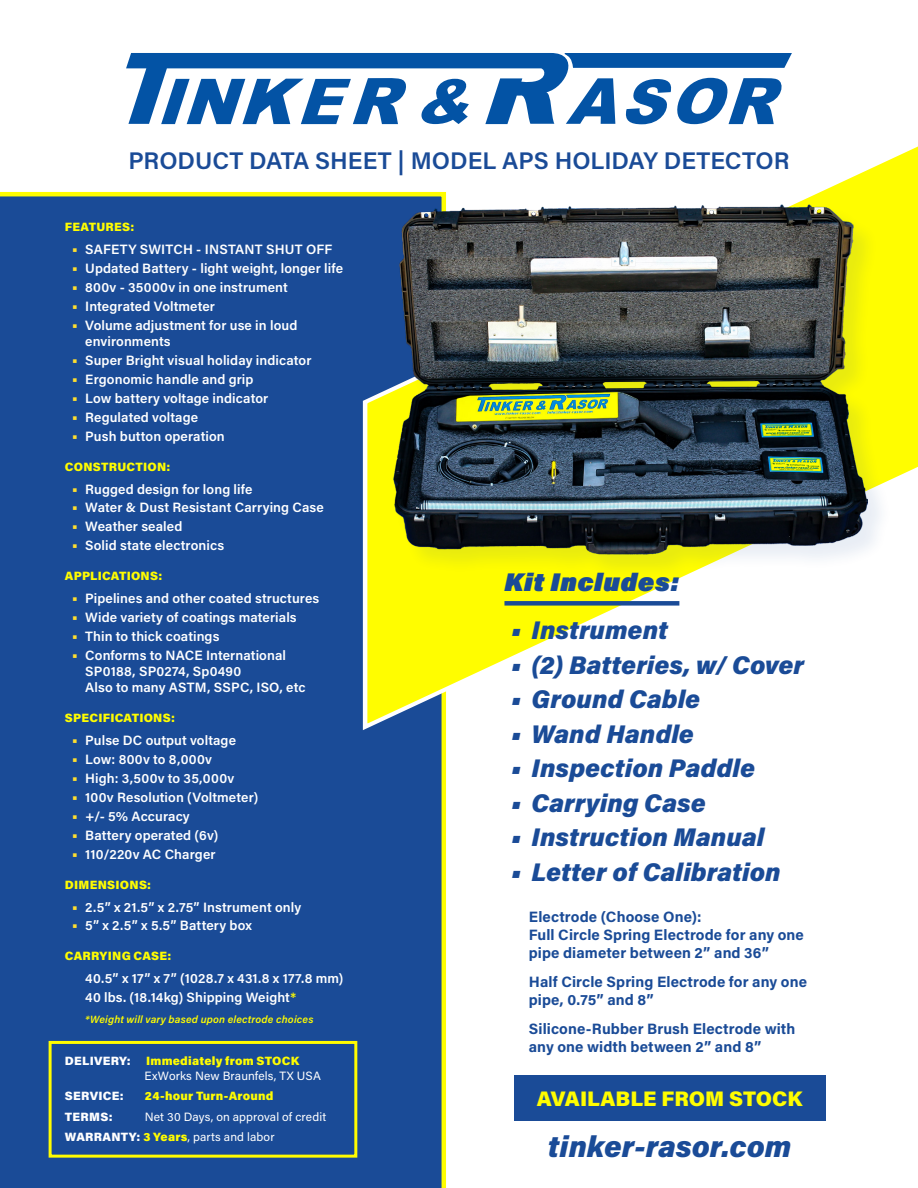
<style>
.page{position:relative;width:918px;height:1188px;background:#fff}
.page>*{position:absolute;margin:0;border:0;box-sizing:border-box;transform-origin:0 0}
.t1{font:italic 900 30px "Acumin Pro";color:#1a4b97}
.t2{font:italic 900 25.5px "Acumin Pro";color:#1a4b97}
.t3{font:italic 900 25.5px "Acumin Pro";letter-spacing:.02em;color:#1a4b97}
.t4{font:600 24px "Acumin Pro";color:#1a4b97}
.t5{font:900 21px "Acumin Pro";color:#fffd00}
.t6{font:700 15px/18px "Acumin Pro";letter-spacing:.005em;color:#1a4b97}
.t7{font:600 13.5px/16.2px "Acumin Pro";letter-spacing:.01em;color:#fff}
.t8{font:900 12px "Acumin Pro";letter-spacing:.02em;color:#fffd00}
.t9{font:12px "Acumin Pro";letter-spacing:.01em;color:#fff}
.t10{font:900 12px "Acumin Pro";letter-spacing:.025em;color:#fff}
.t11{font:italic 600 10.5px "Acumin Pro";letter-spacing:.015em;color:#fffd00}
.s1{font-weight:700;font-size:15px;color:#fedf2f}
.s2{color:#fffd00}
.s3{font-weight:900}
.s4{font-weight:900;color:#fffd00}
</style>
<div class="page">
<div style="left:0;top:192px;width:446px;height:996px;background:#1a4b97"></div>
<svg style="left:361px;top:124px;width:557px;height:609px"></svg>
<div style="left:504px;top:601px;width:175px;height:5px;background:#1a4b97"></div>
<div style="left:394px;top:206px;width:498px;height:374px;background:#1a4b97;opacity:.1"></div>
<img style="left:393px;top:205px;width:475px;height:350px">
<div style="left:514px;top:1075px;width:311px;height:46px;background:#1a4b97"></div>
<svg style="left:126px;top:53px;width:666px;height:71px;fill:#0353a5"></svg>
<div style="left:49px;top:1041px;width:308px;height:117px;border:3px solid #fffd00"></div>
<p class="t4" style="left:128px;top:144px;width:663px">PRODUCT DATA SHEET | MODEL APS HOLIDAY DETECTOR</p>
<p class="t8" style="left:65px;top:219px;width:71px">FEATURES:</p>
<p class="t7" style="left:72px;top:241px;width:262px"><span class="s1">•</span> SAFETY SWITCH - INSTANT SHUT OFF</p>
<p class="t7" style="left:72px;top:260px;width:273px"><span class="s1">•</span> Updated Battery - light weight, longer life</p>
<p class="t7" style="left:72px;top:279px;width:218px"><span class="s1">•</span> 800v - 35000v in one instrument</p>
<p class="t7" style="left:72px;top:298px;width:145px"><span class="s1">•</span> Integrated Voltmeter</p>
<p class="t7" style="left:85px;top:316px;width:214px;text-indent:-14px"><span class="s1">•</span> Volume adjustment for use in loud environments</p>
<p class="t7" style="left:72px;top:352px;width:241px"><span class="s1">•</span> Super Bright visual holiday indicator</p>
<p class="t7" style="left:72px;top:370px;width:183px"><span class="s1">•</span> Ergonomic handle and grip</p>
<p class="t7" style="left:72px;top:389px;width:198px"><span class="s1">•</span> Low battery voltage indicator</p>
<p class="t7" style="left:72px;top:408px;width:128px"><span class="s1">•</span> Regulated voltage</p>
<p class="t7" style="left:72px;top:427px;width:155px"><span class="s1">•</span> Push button operation</p>
<p class="t8" style="left:65px;top:458px;width:107px">CONSTRUCTION:</p>
<p class="t7" style="left:72px;top:480px;width:182px"><span class="s1">•</span> Rugged design for long life</p>
<p class="t7" style="left:72px;top:499px;width:254px"><span class="s1">•</span> Water &amp; Dust Resistant Carrying Case</p>
<p class="t7" style="left:72px;top:518px;width:112px"><span class="s1">•</span> Weather sealed</p>
<p class="t7" style="left:72px;top:537px;width:154px"><span class="s1">•</span> Solid state electronics</p>
<p class="t8" style="left:65px;top:568px;width:99px">APPLICATIONS:</p>
<p class="t7" style="left:72px;top:590px;width:249px"><span class="s1">•</span> Pipelines and other coated structures</p>
<p class="t7" style="left:72px;top:609px;width:227px"><span class="s1">•</span> Wide variety of coatings materials</p>
<p class="t7" style="left:72px;top:628px;width:149px"><span class="s1">•</span> Thin to thick coatings</p>
<p class="t7" style="left:85px;top:646px;width:222px;text-indent:-14px"><span class="s1">•</span> Conforms to NACE International<br>SP0188, SP0274, Sp0490<br>Also to many ASTM, SSPC, ISO, etc</p>
<p class="t8" style="left:65px;top:710px;width:111px">SPECIFICATIONS:</p>
<p class="t7" style="left:72px;top:732px;width:166px"><span class="s1">•</span> Pulse DC output voltage</p>
<p class="t7" style="left:72px;top:751px;width:142px"><span class="s1">•</span> Low: 800v to 8,000v</p>
<p class="t7" style="left:72px;top:770px;width:164px"><span class="s1">•</span> High: 3,500v to 35,000v</p>
<p class="t7" style="left:72px;top:789px;width:188px"><span class="s1">•</span> 100v Resolution (Voltmeter)</p>
<p class="t7" style="left:72px;top:807px;width:120px"><span class="s1">•</span> +/- 5% Accuracy</p>
<p class="t7" style="left:72px;top:826px;width:148px"><span class="s1">•</span> Battery operated (6v)</p>
<p class="t7" style="left:72px;top:845px;width:145px"><span class="s1">•</span> 110/220v AC Charger</p>
<p class="t8" style="left:65px;top:876px;width:88px">DIMENSIONS:</p>
<p class="t7" style="left:72px;top:898px;width:231px"><span class="s1">•</span> 2.5” x 21.5” x 2.75” Instrument only</p>
<p class="t7" style="left:72px;top:917px;width:182px"><span class="s1">•</span> 5” x 2.5” x 5.5” Battery box</p>
<p class="t8" style="left:65px;top:948px;width:108px">CARRYING CASE:</p>
<p class="t7" style="left:85px;top:970px;width:260px">40.5” x 17” x 7” (1028.7 x 431.8 x 177.8 mm)</p>
<p class="t7" style="left:85px;top:989px;width:212px">40 lbs. (18.14kg) Shipping Weight<span class="s2">*</span></p>
<p class="t11" style="left:85px;top:1012px;width:230px">*Weight will vary based upon electrode choices</p>
<p class="t10" style="left:65px;top:1052px;width:67px">DELIVERY:</p>
<p class="t8" style="left:146px;top:1052px;width:155px">Immediately from STOCK</p>
<p class="t9" style="left:145px;top:1067px;width:178px">ExWorks New Braunfels, TX USA</p>
<p class="t10" style="left:65px;top:1088px;width:60px">SERVICE:</p>
<p class="t8" style="left:145px;top:1088px;width:130px">24-hour Turn-Around</p>
<p class="t10" style="left:65px;top:1108px;width:49px">TERMS:</p>
<p class="t9" style="left:145px;top:1108px;width:183px">Net 30 Days, on approval of credit</p>
<p class="t9" style="left:65px;top:1129px;width:211px"><span class="s3">WARRANTY:</span> <span class="s4">3 Years</span>, parts and labor</p>
<p class="t3" style="left:504px;top:564px;width:176px">Kit Includes:</p>
<p class="t2" style="left:511px;top:612px;width:158px">• Instrument</p>
<p class="t2" style="left:511px;top:647px;width:295px">• (2) Batteries, w/ Cover</p>
<p class="t2" style="left:511px;top:681px;width:191px">• Ground Cable</p>
<p class="t2" style="left:511px;top:716px;width:184px">• Wand Handle</p>
<p class="t2" style="left:511px;top:750px;width:245px">• Inspection Paddle</p>
<p class="t2" style="left:511px;top:785px;width:196px">• Carrying Case</p>
<p class="t2" style="left:511px;top:819px;width:255px">• Instruction Manual</p>
<p class="t2" style="left:511px;top:854px;width:271px">• Letter of Calibration</p>
<p class="t6" style="left:529px;top:907px;width:174px">Electrode (Choose One):</p>
<p class="t6" style="left:529px;top:925px;width:277px">Full Circle Spring Electrode for any one pipe diameter between 2” and 36”</p>
<p class="t6" style="left:529px;top:972px;width:280px">Half Circle Spring Electrode for any one pipe, 0.75” and 8”</p>
<p class="t6" style="left:529px;top:1019px;width:268px">Silicone-Rubber Brush Electrode with any one width between 2” and 8”</p>
<p class="t5" style="left:537px;top:1083px;width:267px">AVAILABLE FROM STOCK</p>
<p class="t1" style="left:548px;top:1125px;width:245px">tinker-rasor.com</p>
</div>
